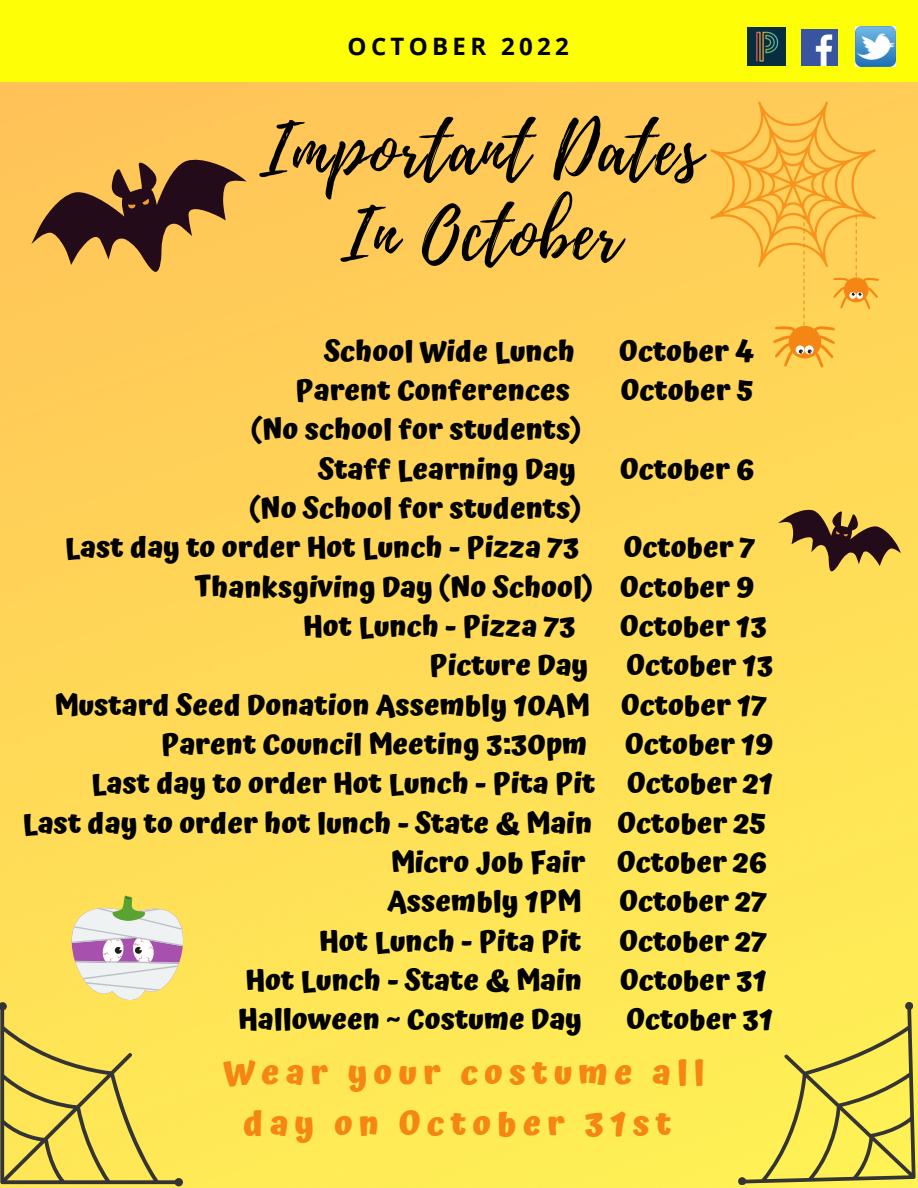
<style>
.page{position:relative;width:918px;height:1188px;background:#fff}
.page>*{position:absolute;margin:0;border:0;box-sizing:border-box;transform-origin:0 0}
.t1{font:70.2px "Playlist Script";letter-spacing:.03em;color:#000}
.t2{font:700 33.9px/50.7px "Atma";letter-spacing:.18em;color:#f58614;text-align:center}
.t3{font:700 28.8px "Atma";color:#000}
.t4{font:700 24px "Open Sans";letter-spacing:.18em;color:#000}
</style>
<div class="page">
<img style="left:0;top:82px;width:918px;height:1106px">
<div style="left:0;top:0;width:918px;height:82px;background:#fefe07"></div>
<img style="left:748px;top:27px;width:38px;height:38px">
<img style="left:802px;top:29px;width:36px;height:36px">
<img style="left:856px;top:27px;width:39px;height:39px">
<svg style="left:769px;top:495px;width:139px;height:92px"></svg>
<svg style="left:17px;top:134px;width:247px;height:170px"></svg>
<svg style="left:710px;top:102px;width:169px;height:265px"></svg>
<svg style="left:0;top:895px;width:183px;height:291px"></svg>
<svg style="left:733px;top:1002px;width:185px;height:183px"></svg>
<p class="t4" style="left:348px;top:29px;width:223px">OCTOBER 2022</p>
<p class="t1" style="left:259px;top:100px;width:444px">Important Dates</p>
<p class="t1" style="left:340px;top:184px;width:281px">In October</p>
<p class="t3" style="left:324px;top:334px;width:252px">School Wide Lunch</p>
<p class="t3" style="left:619px;top:334px;width:136px">October 4</p>
<p class="t3" style="left:296px;top:373px;width:276px">Parent Conferences</p>
<p class="t3" style="left:621px;top:373px;width:135px">October 5</p>
<p class="t3" style="left:251px;top:413px;width:334px">(No school for students)</p>
<p class="t3" style="left:318px;top:452px;width:259px">Staff Learning Day</p>
<p class="t3" style="left:620px;top:452px;width:135px">October 6</p>
<p class="t3" style="left:249px;top:491px;width:335px">(No School for students)</p>
<p class="t3" style="left:65px;top:531px;width:516px">Last day to order Hot Lunch - Pizza 73</p>
<p class="t3" style="left:624px;top:531px;width:133px">October 7</p>
<p class="t3" style="left:195px;top:570px;width:561px">Thanksgiving Day (No School) October 9</p>
<p class="t3" style="left:303px;top:609px;width:274px">Hot Lunch - Pizza 73</p>
<p class="t3" style="left:620px;top:609px;width:148px">October 13</p>
<p class="t3" style="left:430px;top:649px;width:160px">Picture Day</p>
<p class="t3" style="left:626px;top:649px;width:148px">October 13</p>
<p class="t3" style="left:54px;top:688px;width:714px">Mustard Seed Donation Assembly 10AM October 17</p>
<p class="t3" style="left:161px;top:727px;width:428px">Parent Council Meeting 3:30pm</p>
<p class="t3" style="left:625px;top:727px;width:150px">October 19</p>
<p class="t3" style="left:91px;top:767px;width:684px">Last day to order Hot Lunch - Pita Pit October 21</p>
<p class="t3" style="left:22px;top:806px;width:746px">Last day to order hot lunch - State &amp; Main October 25</p>
<p class="t3" style="left:391px;top:845px;width:378px">Micro Job Fair October 26</p>
<p class="t3" style="left:388px;top:885px;width:195px">Assembly 1PM</p>
<p class="t3" style="left:619px;top:885px;width:149px">October 27</p>
<p class="t3" style="left:319px;top:924px;width:264px">Hot Lunch - Pita Pit</p>
<p class="t3" style="left:619px;top:924px;width:149px">October 27</p>
<p class="t3" style="left:245px;top:963px;width:338px">Hot Lunch - State &amp; Main</p>
<p class="t3" style="left:620px;top:963px;width:148px">October 31</p>
<p class="t3" style="left:238px;top:1003px;width:346px">Halloween ~ Costume Day</p>
<p class="t3" style="left:626px;top:1003px;width:148px">October 31</p>
<p class="t2" style="left:224px;top:1047px;width:483px">Wear your costume all day on October 31st</p>
</div>
